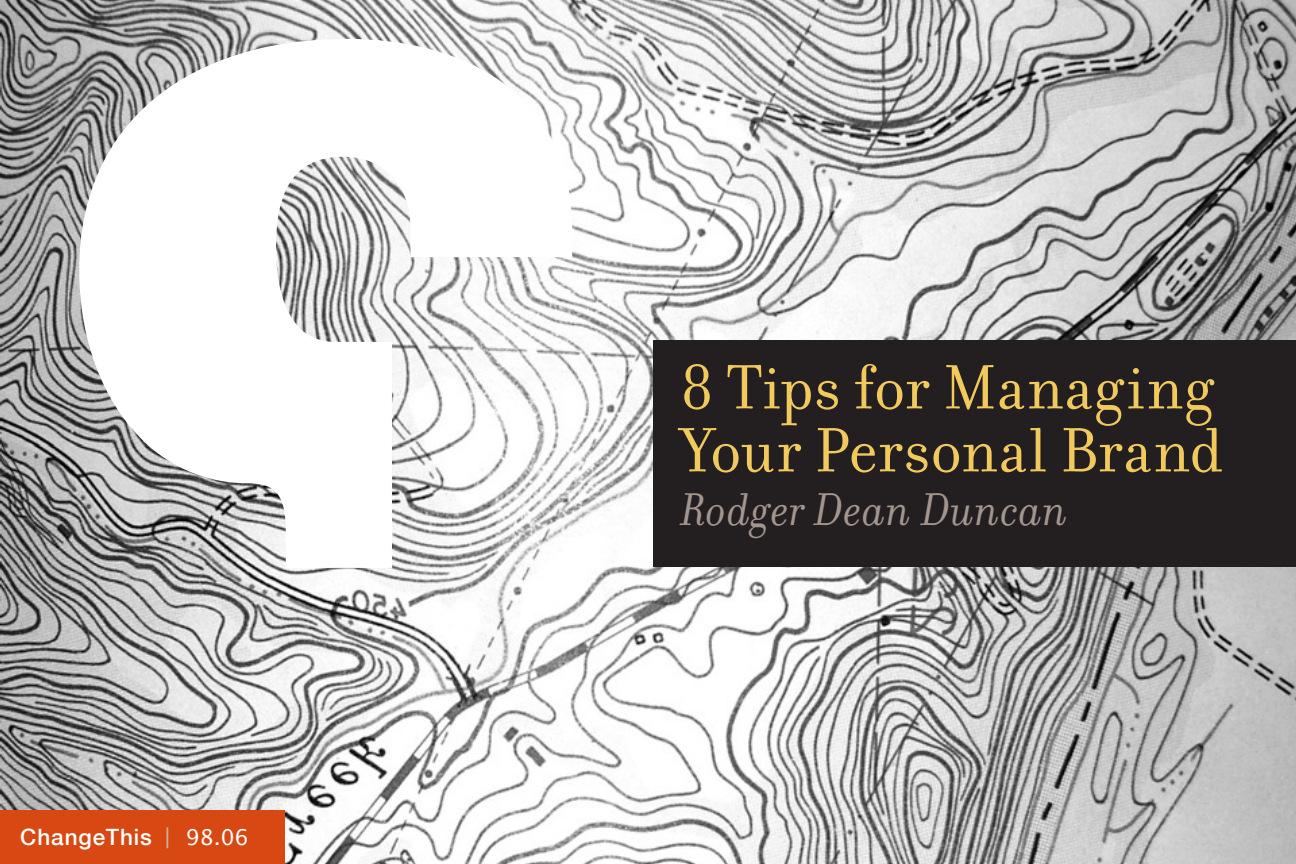
<style>
.page{position:relative;width:1296px;height:864px;background:#fff}
.page>*{position:absolute;margin:0;border:0;box-sizing:border-box;transform-origin:0 0}
.t1{font:67.5px/63px "Filosofia OT";color:#f2c95c}
.t2{font:italic 49.5px "Filosofia OT";letter-spacing:.01em;color:#a3968f}
.t3{font:500 22.5px "Helvetica Neue";letter-spacing:.04em;color:#fff}
.s1{font-family:"Lucida Sans EFOP";font-weight:400;font-size:24.75px;color:#d2b696}
.s2{font-family:"Lucida Sans EFOP";font-weight:400;font-size:23.62px}
</style>
<div class="page">
<img style="left:0;top:0;width:1296px;height:864px">
<svg style="left:79px;top:39px;width:493px;height:529px"></svg>
<div style="left:0;top:810px;width:285px;height:54px;background:#d74812"></div>
<div style="left:653px;top:340px;width:643px;height:227px;background:#231f20"></div>
<p class="t3" style="left:20px;top:823px;width:230px">ChangeThis <span class="s1">|</span> <span class="s2">98.06</span></p>
<p class="t1" style="left:680px;top:357px;width:544px">8 Tips for Managing<br>Your Personal Brand</p>
<p class="t2" style="left:680px;top:483px;width:390px">Rodger Dean Duncan</p>
</div>
